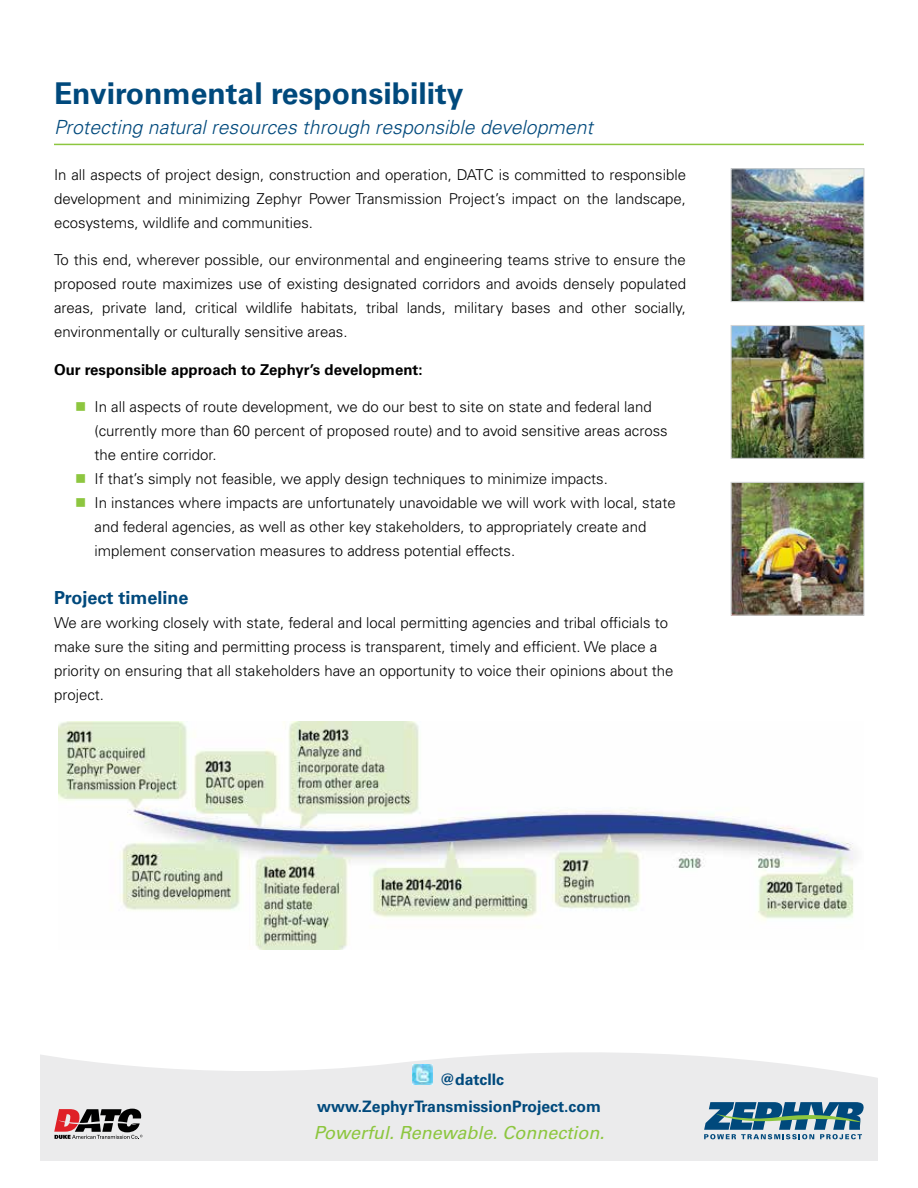
<style>
.page{position:relative;width:918px;height:1188px;background:#fff}
.page>*{position:absolute;margin:0;border:0;box-sizing:border-box;transform-origin:0 0}
.t1{font:700 30px "Univers LT Std";color:#00497c}
.t2{font:italic 300 19.5px "Univers LT Std";color:#00497c}
.t3{font:italic 18px "Univers LT Std";color:#8dc63f}
.t4{font:700 18px "Univers LT Std";color:#00497c}
.t5{font:700 15.75px "Univers LT Std";color:#00497c}
.t6{font:300 15px/24px "Univers LT Std";color:#000}
.t7{font:700 15px "Univers LT Std";color:#000}
.s1{color:#8dc63f}
</style>
<div class="page">
<svg style="left:40px;top:1052px;width:838px;height:109px;background:#ececed"></svg>
<svg style="left:54px;top:1109px;width:89px;height:30px;background:#8c7071"></svg>
<svg style="left:704px;top:1102px;width:160px;height:37px;background:#628ea2"></svg>
<img style="left:413px;top:1065px;width:20px;height:20px">
<img style="left:733px;top:170px;width:130px;height:130px">
<div style="left:731px;top:168px;width:134px;height:134px;border:1px solid #d1d3d4"></div>
<img style="left:733px;top:327px;width:130px;height:130px">
<div style="left:731px;top:325px;width:134px;height:134px;border:1px solid #d1d3d4"></div>
<img style="left:733px;top:484px;width:130px;height:130px">
<div style="left:731px;top:482px;width:134px;height:134px;border:1px solid #d1d3d4"></div>
<hr style="left:54px;top:144px;width:810px;height:1px;background:#8dc63f">
<img style="left:59px;top:721px;width:796px;height:229px">
<h1 class="t1" style="left:54px;top:76px;width:411px">Environmental responsibility</h1>
<h2 class="t2" style="left:54px;top:116px;width:541px">Protecting natural resources through responsible development</h2>
<p class="t6" style="left:54px;top:162px;width:634px;text-align:justify">In all aspects of project design, construction and operation, DATC is committed to responsible development and minimizing Zephyr Power Transmission Project’s impact on the landscape, ecosystems, wildlife and communities.</p>
<p class="t6" style="left:54px;top:248px;width:634px;text-align:justify">To this end, wherever possible, our environmental and engineering teams strive to ensure the proposed route maximizes use of existing designated corridors and avoids densely populated areas, private land, critical wildlife habitats, tribal lands, military bases and other socially, environmentally or culturally sensitive areas.</p>
<p class="t7" style="left:54px;top:361px;width:370px">Our responsible approach to Zephyr’s development:</p>
<p class="t6" style="left:94px;top:395px;width:575px;text-indent:-20px"><span class="s1">■</span> In all aspects of route development, we do our best to site on state and federal land (currently more than 60 percent of proposed route) and to avoid sensitive areas across the entire corridor.</p>
<p class="t6" style="left:75px;top:467px;width:534px"><span class="s1">■</span> If that’s simply not feasible, we apply design techniques to minimize impacts.</p>
<p class="t6" style="left:94px;top:491px;width:583px;text-indent:-20px"><span class="s1">■</span> In instances where impacts are unfortunately unavoidable we will work with local, state and federal agencies, as well as other key stakeholders, to appropriately create and implement conservation measures to address potential effects.</p>
<p class="t4" style="left:54px;top:587px;width:136px">Project timeline</p>
<p class="t6" style="left:54px;top:611px;width:621px">We are working closely with state, federal and local permitting agencies and tribal officials to make sure the siting and permitting process is transparent, timely and efficient. We place a priority on ensuring that all stakeholders have an opportunity to voice their opinions about the project.</p>
<p class="t5" style="left:440px;top:1070px;width:66px">@datcllc</p>
<p class="t5" style="left:317px;top:1097px;width:285px">www.ZephyrTransmissionProject.com</p>
<p class="t3" style="left:314px;top:1122px;width:292px">Powerful. Renewable. Connection.</p>
</div>
